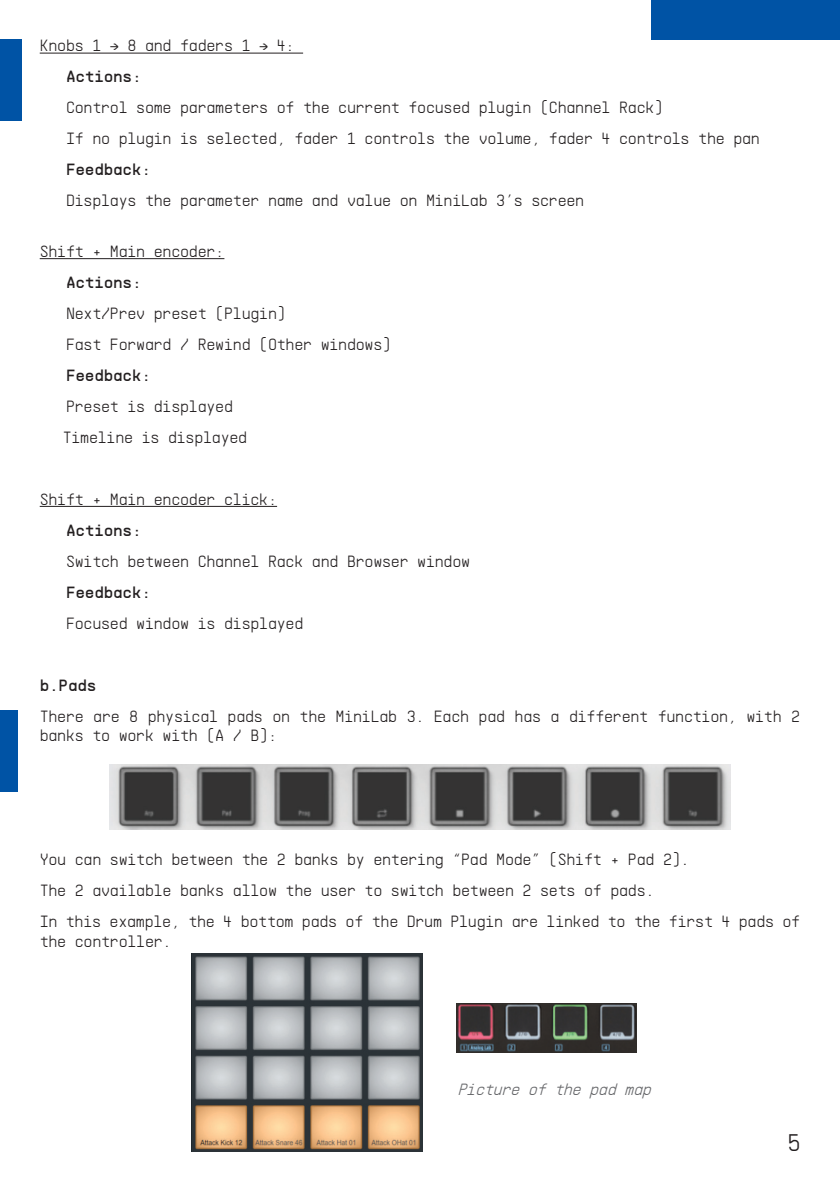
<style>
.page{position:relative;width:840px;height:1191px;background:#fff}
.page>*{position:absolute;margin:0;border:0;box-sizing:border-box;transform-origin:0 0}
.t1{font:300 24px "Supply";color:#231f20}
.t2{font:300 16.2px/19.4px "Supply";letter-spacing:-.02em;color:#231f20}
.t3{font:16.2px "Supply";letter-spacing:-.02em;color:#231f20}
.t4{font:italic 300 16.2px "Supply";color:#67686b}
</style>
<div class="page">
<hr style="left:40px;top:53px;width:263px;height:1px;background:#231f20">
<hr style="left:40px;top:258px;width:184px;height:1px;background:#231f20">
<hr style="left:40px;top:506px;width:237px;height:1px;background:#231f20">
<img style="left:109px;top:764px;width:621px;height:65px">
<img style="left:192px;top:953px;width:230px;height:198px">
<img style="left:456px;top:1003px;width:180px;height:49px">
<div style="left:650px;top:0;width:189px;height:40px;background:#0053a5"></div>
<div style="left:0;top:710px;width:18px;height:81px;background:#0053a5"></div>
<div style="left:0;top:40px;width:21px;height:81px;background:#0053a5"></div>
<p class="t2" style="left:40px;top:36px;width:256px">Knobs 1 → 8 and faders 1 → 4:</p>
<p class="t3" style="left:66px;top:65px;width:77px">Actions:</p>
<p class="t2" style="left:66px;top:98px;width:598px">Control some parameters of the current focused plugin (Channel Rack)</p>
<p class="t2" style="left:66px;top:129px;width:695px">If no plugin is selected, fader 1 controls the volume, fader 4 controls the pan</p>
<p class="t3" style="left:66px;top:158px;width:87px">Feedback:</p>
<p class="t2" style="left:66px;top:191px;width:519px">Displays the parameter name and value on MiniLab 3’s screen</p>
<p class="t2" style="left:40px;top:241px;width:186px">Shift + Main encoder:</p>
<p class="t3" style="left:66px;top:271px;width:77px">Actions:</p>
<p class="t2" style="left:66px;top:303px;width:221px">Next/Prev preset (Plugin)</p>
<p class="t2" style="left:66px;top:334px;width:326px">Fast Forward / Rewind (Other windows)</p>
<p class="t3" style="left:66px;top:364px;width:87px">Feedback:</p>
<p class="t2" style="left:66px;top:396px;width:168px">Preset is displayed</p>
<p class="t2" style="left:63px;top:427px;width:186px">Timeline is displayed</p>
<p class="t2" style="left:40px;top:489px;width:239px">Shift + Main encoder click:</p>
<p class="t3" style="left:66px;top:518px;width:77px">Actions:</p>
<p class="t2" style="left:66px;top:551px;width:405px">Switch between Channel Rack and Browser window</p>
<p class="t3" style="left:66px;top:580px;width:87px">Feedback:</p>
<p class="t2" style="left:66px;top:613px;width:239px">Focused window is displayed</p>
<p class="t3" style="left:40px;top:673px;width:58px">b.Pads</p>
<p class="t2" style="left:40px;top:706px;width:761px">There are 8 physical pads on the MiniLab 3. Each pad has a different function, with 2 banks to work with (A / B):</p>
<p class="t2" style="left:40px;top:849px;width:651px">You can switch between the 2 banks by entering “Pad Mode” (Shift + Pad 2).</p>
<p class="t2" style="left:40px;top:880px;width:616px">The 2 available banks allow the user to switch between 2 sets of pads.</p>
<p class="t2" style="left:40px;top:911px;width:761px">In this example, the 4 bottom pads of the Drum Plugin are linked to the first 4 pads of the controller.</p>
<p class="t4" style="left:457px;top:1078px;width:201px">Picture of the pad map</p>
<h1 class="t1" style="left:787px;top:1126px;width:15px">5</h1>
</div>
